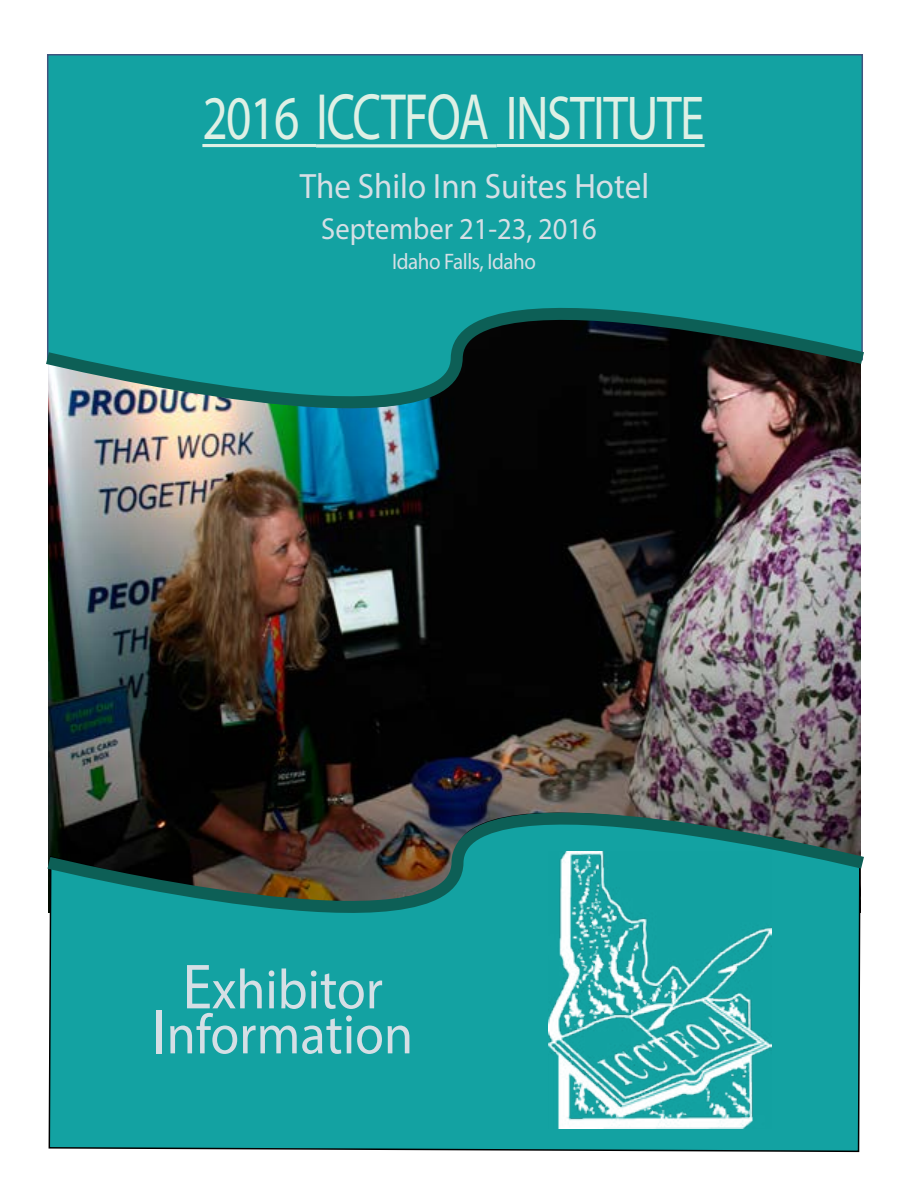
<style>
.page{position:relative;width:918px;height:1188px;background:#fff}
.page>*{position:absolute;margin:0;border:0;box-sizing:border-box;transform-origin:0 0}
.t1{font:62.4px "Myriad Pro";letter-spacing:-.03em;color:#def0e5;scale:.79 1}
.t2{font:56.25px/45px "Myriad Pro";color:#d5dfe5;text-align:center;scale:.93 1}
.t3{font:35.25px "Myriad Pro";color:#d5dfe5;scale:.93 1}
.t4{font:30.45px "Myriad Pro";color:#d5dfe5;scale:.93 1}
.t5{font:22.5px "Myriad Pro";letter-spacing:-.02em;color:#d5dfe5;scale:.93 1}
.s1{font-size:65.85px}
.s2{font-size:64.2px}
</style>
<div class="page">
<div style="left:47px;top:54px;width:816px;height:205px;background:#13a2a2"></div>
<img style="left:48px;top:172px;width:813px;height:981px">
<img style="left:46px;top:259px;width:818px;height:198px">
<hr style="left:202px;top:144px;width:114px;height:3px;background:#def0e5">
<svg style="left:316px;top:144px;width:181px;height:4px"></svg>
<hr style="left:497px;top:144px;width:208px;height:3px;background:#def0e5">
<img style="left:47px;top:763px;width:817px;height:199px">
<img style="left:549px;top:851px;width:223px;height:278px">
<h1 class="t1" style="left:202px;top:80px;width:637px">2016 <span class="s1">ICCTFOA</span> INSTITUTE</h1>
<p class="t3" style="left:300px;top:165px;width:377px">The Shilo Inn Suites Hotel</p>
<p class="t4" style="left:321px;top:210px;width:298px">September 21-23, 2016</p>
<p class="t5" style="left:392px;top:248px;width:156px">Idaho Falls, Idaho</p>
<h2 class="t2" style="left:152px;top:966px;width:282px"><span class="s2">E</span>xhibitor<br><span class="s2">I</span>nformation</h2>
</div>
